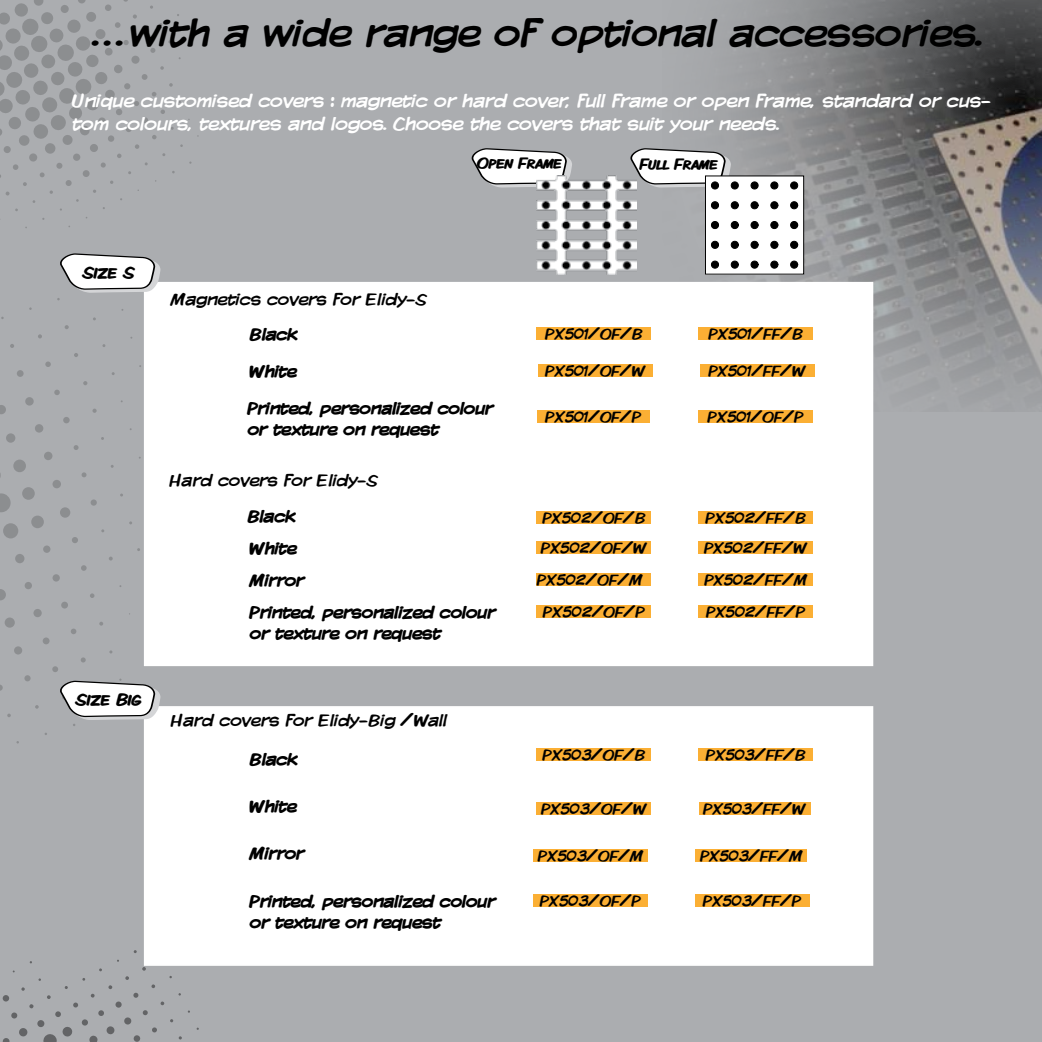
<style>
.page{position:relative;width:1042px;height:1042px;background:#abadb0}
.page>*{position:absolute;margin:0;border:0;box-sizing:border-box;transform-origin:0 0}
.t1{font:40.25px "Komika Display";color:#000}
.t2{font:19.25px/23.1px "Komika Display";color:#fff}
.t3{font:700 17.5px/21px "Komika Display";color:#000}
.t4{font:17.5px "Komika Display";color:#000}
.t5{font:700 17.5px "Komika Display Kaps";color:#000}
.t6{font:15.75px "Komika Display";color:#000}
.t7{font:700 15.75px "Komika Display Kaps";color:#000}
</style>
<div class="page">
<svg style="left:2px;top:950px;width:197px;height:92px"></svg>
<svg style="left:0;top:0;width:199px;height:228px"></svg>
<svg style="left:0;top:292px;width:141px;height:452px"></svg>
<img style="left:705px;top:0;width:337px;height:411px">
<div style="left:144px;top:282px;width:729px;height:384px;background:#fff"></div>
<div style="left:144px;top:706px;width:729px;height:260px;background:#fff;border:2px solid #fff"></div>
<div style="left:537px;top:327px;width:114px;height:13px;background:#fbaf34"></div>
<div style="left:537px;top:511px;width:114px;height:12px;background:#fbaf34"></div>
<div style="left:537px;top:748px;width:114px;height:13px;background:#fbaf34"></div>
<div style="left:698px;top:327px;width:115px;height:13px;background:#fbaf34"></div>
<div style="left:698px;top:511px;width:115px;height:12px;background:#fbaf34"></div>
<div style="left:698px;top:748px;width:115px;height:13px;background:#fbaf34"></div>
<div style="left:538px;top:364px;width:114px;height:13px;background:#fbaf34"></div>
<div style="left:537px;top:541px;width:114px;height:13px;background:#fbaf34"></div>
<div style="left:537px;top:802px;width:114px;height:13px;background:#fbaf34"></div>
<div style="left:700px;top:364px;width:114px;height:13px;background:#fbaf34"></div>
<div style="left:698px;top:541px;width:115px;height:13px;background:#fbaf34"></div>
<div style="left:698px;top:802px;width:112px;height:13px;background:#fbaf34"></div>
<div style="left:537px;top:410px;width:113px;height:12px;background:#fbaf34"></div>
<div style="left:537px;top:573px;width:114px;height:13px;background:#fbaf34"></div>
<div style="left:533px;top:849px;width:114px;height:12px;background:#fbaf34"></div>
<div style="left:537px;top:605px;width:114px;height:13px;background:#fbaf34"></div>
<div style="left:533px;top:894px;width:114px;height:13px;background:#fbaf34"></div>
<div style="left:698px;top:410px;width:115px;height:12px;background:#fbaf34"></div>
<div style="left:698px;top:573px;width:115px;height:13px;background:#fbaf34"></div>
<div style="left:695px;top:849px;width:112px;height:12px;background:#fbaf34"></div>
<div style="left:698px;top:605px;width:115px;height:13px;background:#fbaf34"></div>
<div style="left:695px;top:894px;width:114px;height:13px;background:#fbaf34"></div>
<svg style="left:60px;top:253px;width:101px;height:39px"></svg>
<svg style="left:56px;top:680px;width:105px;height:40px"></svg>
<svg style="left:471px;top:148px;width:101px;height:39px"></svg>
<img style="left:537px;top:175px;width:99px;height:100px">
<div style="left:705px;top:176px;width:98px;height:98px;background:#fff"></div>
<div style="left:705px;top:176px;width:99px;height:98px;border:1px solid #000"></div>
<svg style="left:790px;top:260px;width:8px;height:9px"></svg>
<svg style="left:770px;top:260px;width:8px;height:9px"></svg>
<svg style="left:750px;top:260px;width:9px;height:9px"></svg>
<svg style="left:730px;top:260px;width:9px;height:9px"></svg>
<svg style="left:711px;top:260px;width:8px;height:9px"></svg>
<svg style="left:711px;top:240px;width:8px;height:9px"></svg>
<svg style="left:730px;top:241px;width:9px;height:8px"></svg>
<svg style="left:750px;top:241px;width:9px;height:8px"></svg>
<svg style="left:770px;top:240px;width:8px;height:9px"></svg>
<svg style="left:790px;top:241px;width:8px;height:8px"></svg>
<svg style="left:790px;top:221px;width:8px;height:8px"></svg>
<svg style="left:770px;top:221px;width:8px;height:8px"></svg>
<svg style="left:750px;top:221px;width:9px;height:8px"></svg>
<svg style="left:730px;top:221px;width:9px;height:8px"></svg>
<svg style="left:711px;top:221px;width:8px;height:8px"></svg>
<svg style="left:711px;top:201px;width:8px;height:8px"></svg>
<svg style="left:730px;top:201px;width:9px;height:8px"></svg>
<svg style="left:750px;top:201px;width:9px;height:8px"></svg>
<svg style="left:770px;top:201px;width:8px;height:8px"></svg>
<svg style="left:790px;top:201px;width:8px;height:8px"></svg>
<svg style="left:790px;top:181px;width:8px;height:9px"></svg>
<svg style="left:770px;top:181px;width:8px;height:9px"></svg>
<svg style="left:750px;top:181px;width:9px;height:9px"></svg>
<svg style="left:627px;top:148px;width:112px;height:42px"></svg>
<h1 class="t1" style="left:92px;top:8px;width:891px">. . . with a wide range of optional accessories.</h1>
<p class="t2" style="left:72px;top:89px;width:921px">Unique customised covers : magnetic or hard cover, full frame or open frame, standard or cus&shy;tom colours, textures and logos. Choose the covers that suit your needs.</p>
<p class="t7" style="left:477px;top:153px;width:86px">Open Frame</p>
<p class="t7" style="left:640px;top:154px;width:79px">Full Frame</p>
<p class="t5" style="left:82px;top:261px;width:54px">Size S</p>
<p class="t5" style="left:75px;top:688px;width:67px">Size Big</p>
<p class="t4" style="left:171px;top:288px;width:258px">Magnetics covers for Elidy-S</p>
<p class="t3" style="left:250px;top:323px;width:49px">Black</p>
<p class="t3" style="left:250px;top:360px;width:48px">White</p>
<p class="t3" style="left:247px;top:397px;width:247px">Printed, personalized colour or texture on request</p>
<p class="t4" style="left:169px;top:470px;width:210px">Hard covers for Elidy-S</p>
<p class="t3" style="left:247px;top:505px;width:49px">Black</p>
<p class="t3" style="left:250px;top:537px;width:48px">White</p>
<p class="t3" style="left:250px;top:569px;width:56px">Mirror</p>
<p class="t3" style="left:250px;top:601px;width:247px">Printed, personalized colour or texture on request</p>
<p class="t4" style="left:171px;top:709px;width:278px">Hard covers for Elidy-Big /Wall</p>
<p class="t3" style="left:250px;top:748px;width:49px">Black</p>
<p class="t3" style="left:250px;top:795px;width:48px">White</p>
<p class="t3" style="left:250px;top:843px;width:56px">Mirror</p>
<p class="t3" style="left:250px;top:890px;width:247px">Printed, personalized colour or texture on request</p>
<p class="t6" style="left:545px;top:324px;width:99px">PX501/OF/B</p>
<p class="t6" style="left:545px;top:361px;width:102px">PX501/OF/W</p>
<p class="t6" style="left:545px;top:407px;width:98px">PX501/OF/P</p>
<p class="t6" style="left:542px;top:508px;width:105px">PX502/OF/B</p>
<p class="t6" style="left:541px;top:538px;width:108px">PX502/OF/W</p>
<p class="t6" style="left:537px;top:570px;width:107px">PX502/OF/M</p>
<p class="t6" style="left:543px;top:602px;width:103px">PX502/OF/P</p>
<p class="t6" style="left:543px;top:745px;width:104px">PX503/OF/B</p>
<p class="t6" style="left:541px;top:799px;width:107px">PX503/OF/W</p>
<p class="t6" style="left:538px;top:846px;width:107px">PX503/OF/M</p>
<p class="t6" style="left:540px;top:891px;width:103px">PX503/OF/P</p>
<p class="t6" style="left:708px;top:324px;width:96px">PX501/FF/B</p>
<p class="t6" style="left:708px;top:361px;width:99px">PX501/FF/W</p>
<p class="t6" style="left:707px;top:407px;width:98px">PX501/OF/P</p>
<p class="t6" style="left:705px;top:508px;width:102px">PX502/FF/B</p>
<p class="t6" style="left:704px;top:538px;width:105px">PX502/FF/W</p>
<p class="t6" style="left:704px;top:570px;width:104px">PX502/FF/M</p>
<p class="t6" style="left:706px;top:602px;width:101px">PX502/FF/P</p>
<p class="t6" style="left:706px;top:745px;width:101px">PX503/FF/B</p>
<p class="t6" style="left:703px;top:799px;width:104px">PX503/FF/W</p>
<p class="t6" style="left:700px;top:846px;width:104px">PX503/FF/M</p>
<p class="t6" style="left:703px;top:891px;width:100px">PX503/FF/P</p>
</div>
